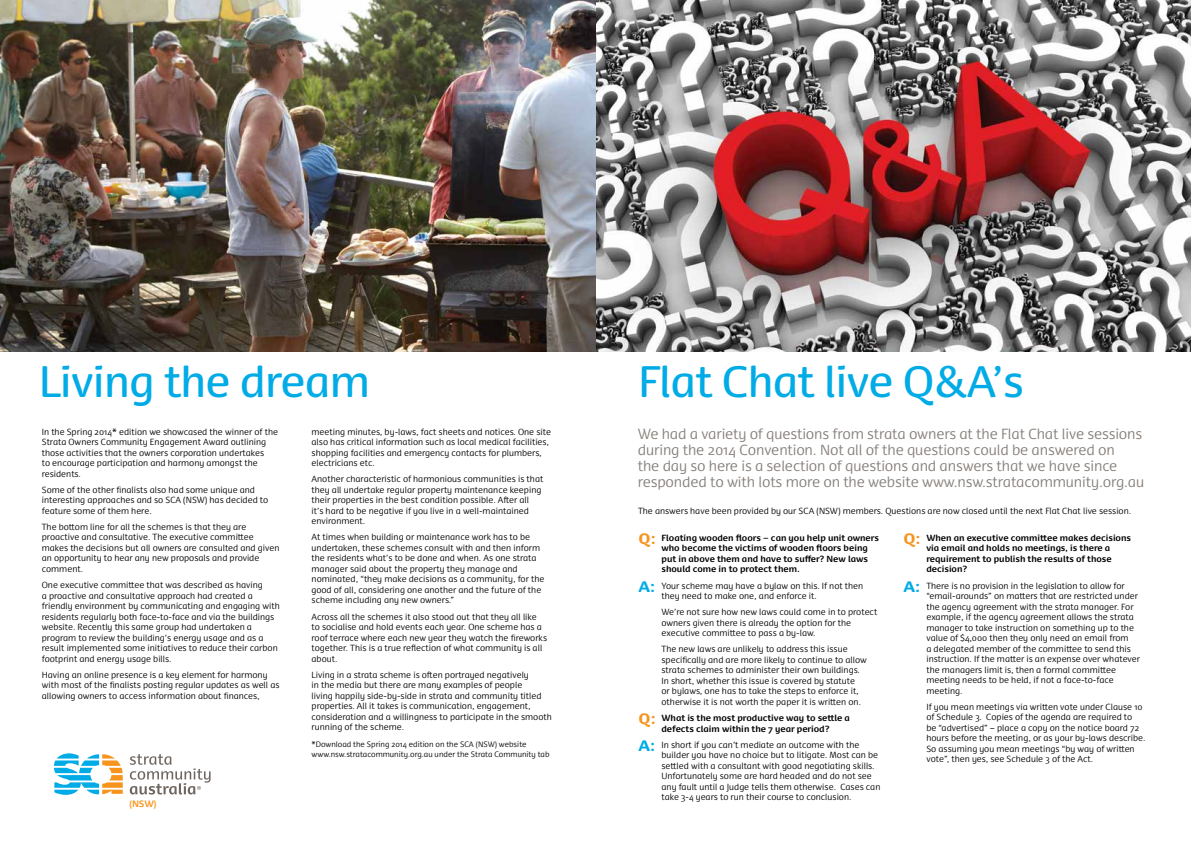
<style>
.page{position:relative;width:1191px;height:842px;background:#fff}
.page>*{position:absolute;margin:0;border:0;box-sizing:border-box;transform-origin:0 0}
.t1{font:42px "Dancer Pro";letter-spacing:-.02em;color:#00abe6}
.t2{font:300 14px/16px "Dancer Pro";letter-spacing:-.01em;color:#867e79}
.t3{font:700 8.9px "Dancer Pro";color:#f7941e}
.t4{font:300 8.5px/10.5px "Dancer Pro";color:#000}
.t5{font:700 8.5px/10.5px "Dancer Pro";color:#000}
.t6{font:300 7.5px/10.5px "Dancer Pro";color:#000}
.s1{font-weight:900;font-size:14.5px;color:#f7941e}
.s2{font-weight:900;font-size:14.5px;color:#00abe6}
</style>
<div class="page">
<img style="left:0;top:0;width:1191px;height:351px">
<svg style="left:54px;top:753px;width:69px;height:42px"></svg>
<svg style="left:130px;top:754px;width:80px;height:40px"></svg>
<h1 class="t1" style="left:39px;top:352px;width:332px">Living the dream</h1>
<h1 class="t1" style="left:638px;top:353px;width:387px">Flat Chat live Q&amp;A’s</h1>
<p class="t2" style="left:638px;top:425px;width:508px">We had a variety of questions from strata owners at the Flat Chat live sessions during the 2014 Convention. Not all of the questions could be answered on<br>the day so here is a selection of questions and answers that we have since responded to with lots more on the website www.nsw.stratacommunity.org.au</p>
<p class="t4" style="left:42px;top:426px;width:238px">In the Spring 2014* edition we showcased the winner of the Strata Owners Community Engagement Award outlining those activities that the owners corporation undertakes<br>to encourage participation and harmony amongst the residents.</p>
<p class="t4" style="left:42px;top:484px;width:228px">Some of the other finalists also had some unique and interesting approaches and so SCA (NSW) has decided to feature some of them here.</p>
<p class="t4" style="left:42px;top:521px;width:239px">The bottom line for all the schemes is that they are proactive and consultative. The executive committee makes the decisions but all owners are consulted and given an opportunity to hear any new proposals and provide comment.</p>
<p class="t4" style="left:42px;top:579px;width:239px">One executive committee that was described as having<br>a proactive and consultative approach had created a friendly environment by communicating and engaging with residents regularly both face-to-face and via the buildings website. Recently this same group had undertaken a program to review the building’s energy usage and as a result implemented some initiatives to reduce their carbon footprint and energy usage bills.</p>
<p class="t4" style="left:42px;top:669px;width:239px">Having an online presence is a key element for harmony with most of the finalists posting regular updates as well as allowing owners to access information about finances,</p>
<p class="t4" style="left:311px;top:426px;width:241px">meeting minutes, by-laws, fact sheets and notices. One site also has critical information such as local medical facilities, shopping facilities and emergency contacts for plumbers, electricians etc.</p>
<p class="t4" style="left:311px;top:473px;width:233px">Another characteristic of harmonious communities is that they all undertake regular property maintenance keeping their properties in the best condition possible. After all<br>it’s hard to be negative if you live in a well-maintained environment.</p>
<p class="t4" style="left:311px;top:532px;width:234px">At times when building or maintenance work has to be undertaken, these schemes consult with and then inform the residents what’s to be done and when. As one strata manager said about the property they manage and nominated, “they make decisions as a community, for the good of all, considering one another and the future of the scheme including any new owners.”</p>
<p class="t4" style="left:311px;top:611px;width:237px">Across all the schemes it also stood out that they all like to socialise and hold events each year. One scheme has a roof terrace where each new year they watch the fireworks together. This is a true reflection of what community is all about.</p>
<p class="t4" style="left:311px;top:669px;width:242px">Living in a strata scheme is often portrayed negatively<br>in the media but there are many examples of people<br>living happily side-by-side in strata and community titled properties. All it takes is communication, engagement, consideration and a willingness to participate in the smooth running of the scheme.</p>
<p class="t6" style="left:311px;top:738px;width:239px">*Download the Spring 2014 edition on the SCA (NSW) website www.nsw.stratacommunity.org.au under the Strata Community tab</p>
<p class="t4" style="left:638px;top:505px;width:494px">The answers have been provided by our SCA (NSW) members. Questions are now closed until the next Flat Chat live session.</p>
<p class="t5" style="left:661px;top:532px;width:219px;text-indent:-23px"><span class="s1">Q:</span> Floating wooden floors – can you help unit owners who become the victims of wooden floors being put in above them and have to suffer? New laws should come in to protect them.</p>
<p class="t4" style="left:661px;top:580px;width:203px;text-indent:-23px"><span class="s2">A:</span> Your scheme may have a bylaw on this. If not then they need to make one, and enforce it.</p>
<p class="t4" style="left:661px;top:606px;width:217px">We’re not sure how new laws could come in to protect owners given there is already the option for the executive committee to pass a by-law.</p>
<p class="t4" style="left:661px;top:644px;width:207px">The new laws are unlikely to address this issue specifically and are more likely to continue to allow strata schemes to administer their own buildings.<br>In short, whether this issue is covered by statute<br>or bylaws, one has to take the steps to enforce it, otherwise it is not worth the paper it is written on.</p>
<p class="t5" style="left:638px;top:712px;width:213px;text-align:center"><span class="s1">Q:</span> What is the most productive way to settle a defects claim within the 7 year period?</p>
<p class="t4" style="left:661px;top:739px;width:220px;text-indent:-23px"><span class="s2">A:</span> In short if you can’t mediate an outcome with the builder you have no choice but to litigate. Most can be settled with a consultant with good negotiating skills.<br>Unfortunately some are hard headed and do not see any fault until a Judge tells them otherwise. Cases can take 3-4 years to run their course to conclusion.</p>
<p class="t5" style="left:926px;top:532px;width:206px;text-indent:-23px"><span class="s1">Q:</span> When an executive committee makes decisions via email and holds no meetings, is there a requirement to publish the results of those decision?</p>
<p class="t4" style="left:926px;top:580px;width:215px;text-indent:-23px"><span class="s2">A:</span> There is no provision in the legislation to allow for “email-arounds” on matters that are restricted under the agency agreement with the strata manager. For example, if the agency agreement allows the strata manager to take instruction on something up to the value of $4,000 then they only need an email from<br>a delegated member of the committee to send this instruction. If the matter is an expense over whatever the managers limit is, then a formal committee meeting needs to be held, if not a face-to-face meeting.</p>
<p class="t4" style="left:926px;top:701px;width:221px">If you mean meetings via written vote under Clause 10 of Schedule 3. Copies of the agenda are required to<br>be “advertised” – place a copy on the notice board 72 hours before the meeting, or as your by-laws describe.<br>So assuming you mean meetings “by way of written vote”, then yes, see Schedule 3 of the Act.</p>
<p class="t3" style="left:129px;top:797px;width:29px">(NSW)</p>
</div>
